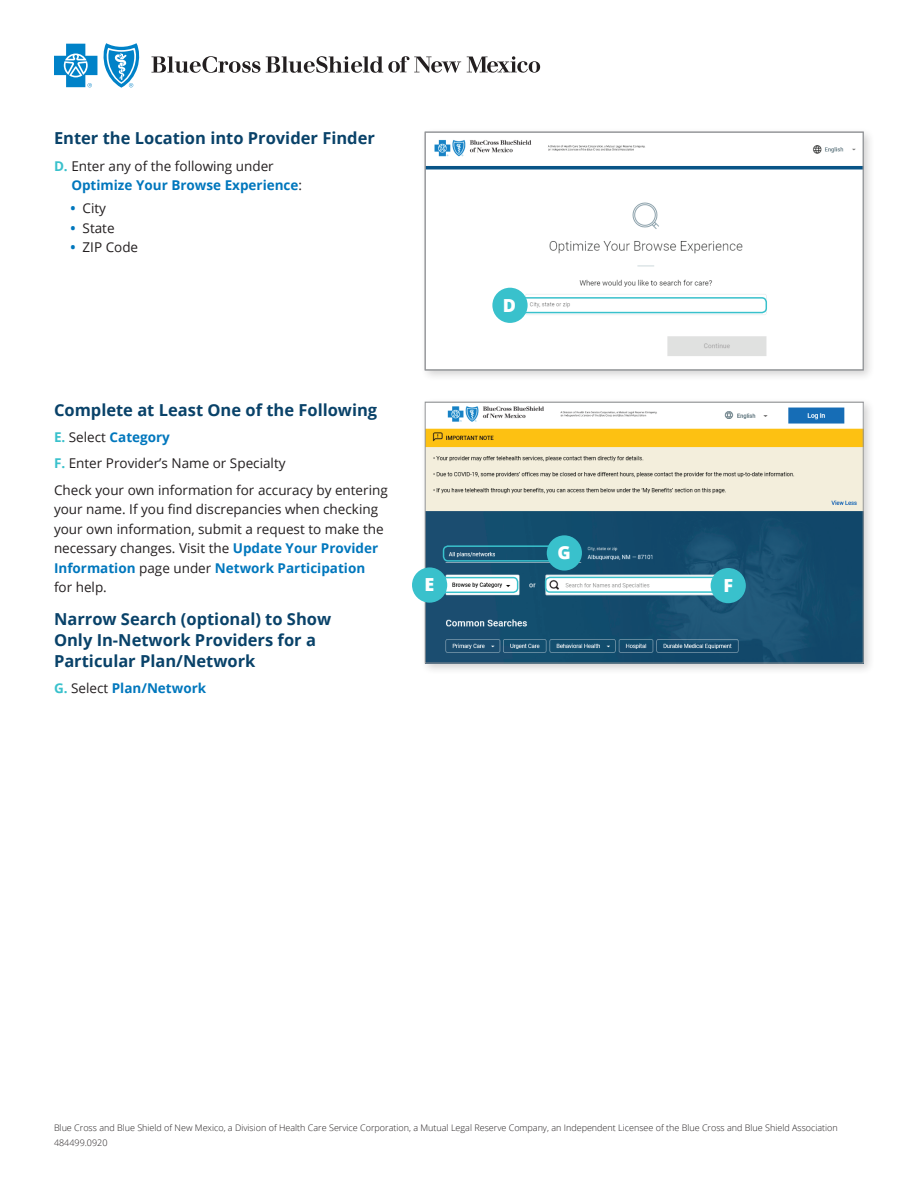
<style>
.page{position:relative;width:918px;height:1188px;background:#fff}
.page>*{position:absolute;margin:0;border:0;box-sizing:border-box;transform-origin:0 0}
.t1{font:800 18px "Open Sans";color:#fff}
.t2{font:700 16.5px/21px "Open Sans";color:#094269}
.t3{font:13.5px/19.5px "Open Sans";color:#231f20}
.t4{font:700 13.5px "Open Sans";color:#0077bd}
.t5{font:300 9px/15px "Open Sans";color:#231f20}
.s1{font-weight:700;color:#39c1cc}
.s2{font-weight:700;color:#0077bd}
.s3{color:#39c1cc}
.s4{font-weight:400;color:#231f20}
</style>
<div class="page">
<div style="left:420px;top:127px;width:456px;height:255px;background:#231f20;opacity:.2"></div>
<img style="left:427px;top:134px;width:435px;height:234px">
<div style="left:425px;top:132px;width:439px;height:238px;border:1px solid #939598"></div>
<div style="left:510px;top:297px;width:257px;height:16px;border:2px solid #39c1cc;border-radius:4px"></div>
<div style="left:492px;top:288px;width:36px;height:35px;background:#39c1cc;border-radius:50%"></div>
<div style="left:420px;top:397px;width:456px;height:278px;background:#231f20;opacity:.2"></div>
<img style="left:427px;top:404px;width:435px;height:257px">
<div style="left:425px;top:402px;width:439px;height:261px;border:1px solid #939598"></div>
<div style="left:545px;top:577px;width:175px;height:16px;border:2px solid #39c1cc;border-radius:4px"></div>
<div style="left:711px;top:568px;width:35px;height:35px;background:#39c1cc;border-radius:50%"></div>
<div style="left:437px;top:577px;width:81px;height:16px;border:2px solid #39c1cc;border-radius:4px"></div>
<div style="left:412px;top:567px;width:35px;height:36px;background:#39c1cc;border-radius:50%"></div>
<div style="left:443px;top:545px;width:115px;height:17px;border:2px solid #39c1cc;border-radius:4px"></div>
<div style="left:547px;top:535px;width:35px;height:36px;background:#39c1cc;border-radius:50%"></div>
<svg style="left:151px;top:56px;width:109px;height:17px"></svg>
<svg style="left:266px;top:56px;width:195px;height:17px"></svg>
<svg style="left:467px;top:56px;width:73px;height:17px"></svg>
<svg style="left:54px;top:44px;width:43px;height:43px"></svg>
<svg style="left:103px;top:43px;width:37px;height:45px"></svg>
<p class="t2" style="left:54px;top:127px;width:322px">Enter the Location into Provider Finder</p>
<p class="t3" style="left:71px;top:156px;width:232px;text-indent:-17px"><span class="s1">D.</span> Enter any of the following under<br><span class="s2">Optimize Your Browse Experience</span>:</p>
<p class="t3" style="left:70px;top:198px;width:37px"><span class="s2">•</span> City</p>
<p class="t3" style="left:70px;top:218px;width:46px"><span class="s2">•</span> State</p>
<p class="t3" style="left:70px;top:237px;width:69px"><span class="s2">•</span> ZIP Code</p>
<p class="t2" style="left:54px;top:399px;width:325px">Complete at Least One of the Following</p>
<p class="t3" style="left:54px;top:424px;width:335px;line-height:26.2px"><span class="s1">E.</span> Select <span class="s2">Category<br></span><span class="s1">F.</span> Enter Provider’s Name or Specialty<br>Check your own information for accuracy by entering</p>
<p class="t3" style="left:54px;top:499px;width:331px">your name. If you find discrepancies when checking your own information, submit a request to make the necessary changes. Visit the <span class="s2">Update Your Provider Information</span> page under <span class="s2">Network Participation </span>for help.</p>
<p class="t2" style="left:54px;top:608px;width:279px">Narrow Search (optional) to Show<br>Only In-Network Providers for a<br>Particular Plan/Network</p>
<p class="t4" style="left:54px;top:679px;width:154px"><span class="s3">G.</span> <span class="s4">Select</span> Plan/Network</p>
<h1 class="t1" style="left:503px;top:292px;width:15px">D</h1>
<h1 class="t1" style="left:558px;top:539px;width:15px">G</h1>
<h1 class="t1" style="left:425px;top:571px;width:11px">E</h1>
<h1 class="t1" style="left:723px;top:572px;width:11px">F</h1>
<p class="t5" style="left:54px;top:1120px;width:785px">Blue Cross and Blue Shield of New Mexico, a Division of Health Care Service Corporation, a Mutual Legal Reserve Company, an Independent Licensee of the Blue Cross and Blue Shield Association<br>484499.0920</p>
</div>
